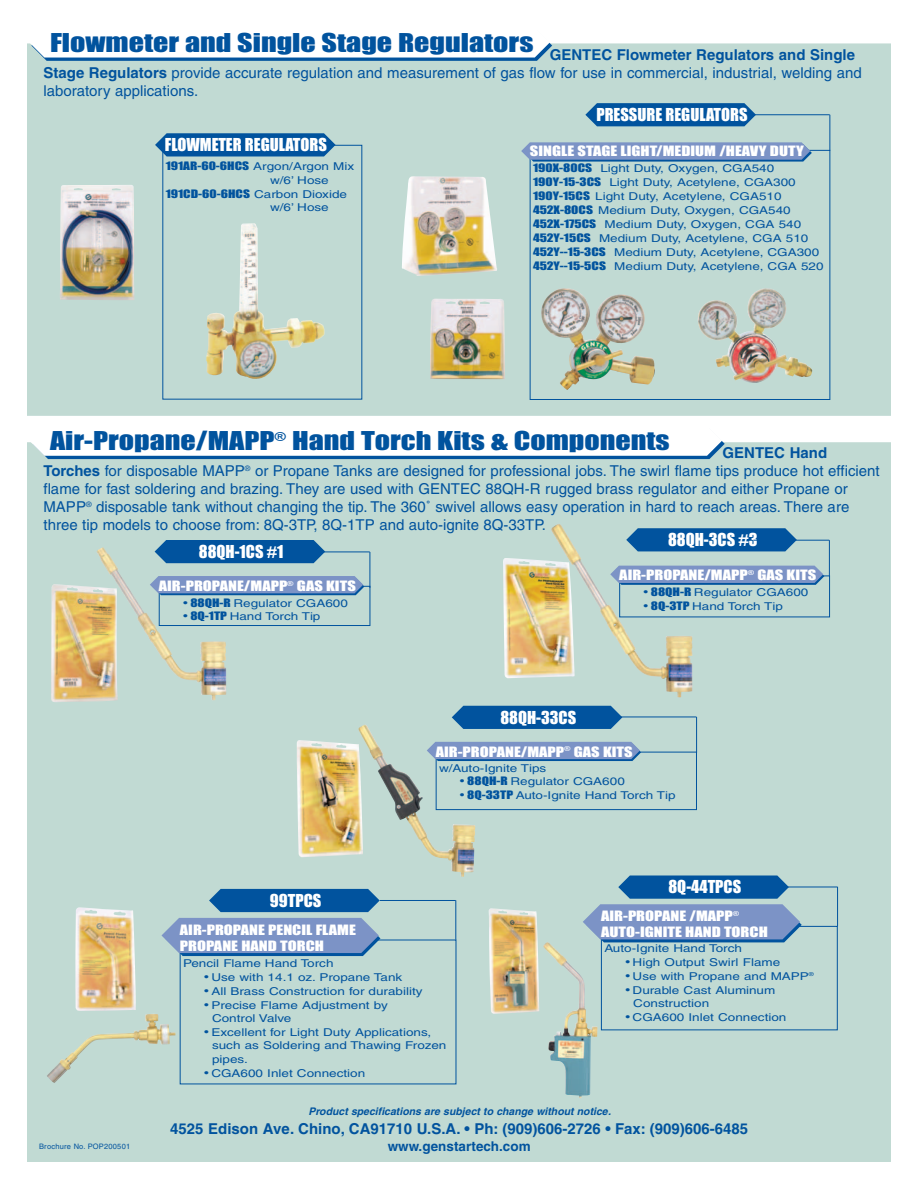
<style>
.page{position:relative;width:918px;height:1188px;background:#fff}
.page>*{position:absolute;margin:0;border:0;box-sizing:border-box;transform-origin:0 0}
.t1{font:24px "Impact";color:#01539e;scale:1.25 1}
.t2{font:16.5px "Impact";color:#fff}
.t3{font:15px/18px "Helvetica";color:#01539e}
.t4{font:700 15px "Helvetica";color:#01539e}
.t5{font:700 13.5px "Helvetica";color:#01539e}
.t6{font:13.2px/16.2px "Impact";color:#fff;scale:1.25 1}
.t7{font:10.8px/14px "Helvetica";color:#01539e;scale:1.25 1}
.t8{font:10.8px "Impact";color:#01539e;scale:1.25 1}
.t9{font:italic 700 10.5px "Helvetica";color:#01539e}
.t10{font:7.5px "Helvetica";letter-spacing:.03em;color:#01539e}
.s1{font-weight:700}
.s2{font-family:"Impact"}
.s3{font-family:"Helvetica"}
</style>
<div class="page">
<div style="left:28px;top:443px;width:862px;height:718px;background:#c1dad3"></div>
<img style="left:75px;top:907px;width:61px;height:104px">
<img style="left:489px;top:908px;width:50px;height:106px">
<svg style="left:29px;top:441px;width:696px;height:18px;background:#d0dfec"></svg>
<img style="left:51px;top:584px;width:64px;height:118px">
<img style="left:503px;top:558px;width:48px;height:120px">
<div style="left:159px;top:586px;width:211px;height:40px;border:1px solid #01539e"></div>
<svg style="left:226px;top:576px;width:138px;height:19px;background:#728fc2"></svg>
<div style="left:436px;top:752px;width:261px;height:58px;border:1px solid #01539e"></div>
<svg style="left:475px;top:742px;width:166px;height:19px;background:#718ec2"></svg>
<svg style="left:693px;top:566px;width:131px;height:19px;background:#718fc2"></svg>
<div style="left:28px;top:44px;width:862px;height:371px;background:#c1dad3"></div>
<img style="left:60px;top:185px;width:74px;height:115px">
<img style="left:402px;top:176px;width:95px;height:100px">
<div style="left:530px;top:150px;width:300px;height:250px;border:1px solid #01539e"></div>
<svg style="left:162px;top:918px;width:218px;height:38px;background:#7893c4"></svg>
<div style="left:601px;top:926px;width:237px;height:104px;border:1px solid #01539e"></div>
<svg style="left:29px;top:42px;width:523px;height:19px;background:#d0e0ec"></svg>
<img style="left:296px;top:740px;width:62px;height:117px">
<img style="left:541px;top:288px;width:114px;height:102px">
<img style="left:206px;top:223px;width:119px;height:156px">
<img style="left:698px;top:288px;width:114px;height:95px">
<img style="left:430px;top:299px;width:75px;height:80px">
<img style="left:96px;top:547px;width:130px;height:153px">
<img style="left:551px;top:524px;width:142px;height:174px">
<img style="left:358px;top:725px;width:117px;height:152px">
<img style="left:47px;top:1014px;width:129px;height:69px">
<img style="left:543px;top:942px;width:55px;height:156px">
<svg style="left:155px;top:540px;width:170px;height:23px;background:#0d5ba1"></svg>
<svg style="left:155px;top:133px;width:181px;height:23px;background:#0f5da1"></svg>
<svg style="left:585px;top:103px;width:171px;height:23px;background:#0f5da1"></svg>
<svg style="left:452px;top:706px;width:170px;height:23px;background:#0d5ba1"></svg>
<svg style="left:209px;top:889px;width:171px;height:23px;background:#0e5ca1"></svg>
<svg style="left:583px;top:876px;width:219px;height:66px"></svg>
<svg style="left:626px;top:528px;width:171px;height:23px;background:#105da2"></svg>
<svg style="left:521px;top:142px;width:291px;height:20px;background:#7592c3"></svg>
<hr style="left:754px;top:114px;width:76px;height:1px;background:#01539e">
<hr style="left:829px;top:115px;width:1px;height:36px;background:#01539e">
<hr style="left:753px;top:540px;width:76px;height:1px;background:#01539e">
<hr style="left:829px;top:540px;width:1px;height:36px;background:#01539e">
<hr style="left:621px;top:717px;width:75px;height:1px;background:#01539e">
<hr style="left:696px;top:717px;width:1px;height:36px;background:#01539e">
<hr style="left:380px;top:900px;width:76px;height:1px;background:#01539e">
<hr style="left:455px;top:900px;width:1px;height:40px;background:#01539e">
<hr style="left:762px;top:887px;width:75px;height:1px;background:#01539e">
<hr style="left:837px;top:887px;width:1px;height:39px;background:#01539e">
<hr style="left:294px;top:552px;width:76px;height:1px;background:#01539e">
<hr style="left:370px;top:552px;width:1px;height:36px;background:#01539e">
<h1 class="t1" style="left:50px;top:29px;width:388px">Flowmeter and Single Stage Regulators</h1>
<h3 class="t3" style="left:44px;top:47px;width:820px;text-indent:506px"><span class="s1">GENTEC Flowmeter Regulators and Single<br>Stage Regulators</span> provide accurate regulation and measurement of gas flow for use in commercial, industrial, welding and laboratory applications.</h3>
<h2 class="t2" style="left:165px;top:136px;width:164px">FLOWMETER REGULATORS</h2>
<p class="t7" style="left:270px;top:161px;width:69px;line-height:13.2px;text-indent:-104px"><span class="s2">191AR-60-6HCS</span> Argon/Argon Mix w/6’ Hose</p>
<p class="t8" style="left:166px;top:188px;width:147px">191CD-60-6HCS <span class="s3">Carbon Dioxide</span></p>
<p class="t7" style="left:270px;top:201px;width:48px">w/6’ Hose</p>
<h2 class="t2" style="left:596px;top:106px;width:153px">PRESSURE REGULATORS</h2>
<p class="t6" style="left:530px;top:144px;width:221px">SINGLE STAGE LIGHT/MEDIUM /HEAVY DUTY</p>
<p class="t7" style="left:533px;top:162px;width:234px"><span class="s2">190X-80CS</span> Light Duty, Oxygen, CGA540<br><span class="s2">190Y-15-3CS</span> Light Duty, Acetylene, CGA300<br><span class="s2">190Y-15CS</span> Light Duty, Acetylene, CGA510<br><span class="s2">452X-80CS</span> Medium Duty, Oxygen, CGA540<br><span class="s2">452X-175CS</span> Medium Duty, Oxygen, CGA 540<br><span class="s2">452Y-15CS</span> Medium Duty, Acetylene, CGA 510<br><span class="s2">452Y--15-3CS</span> Medium Duty, Acetylene, CGA300<br><span class="s2">452Y--15-5CS</span> Medium Duty, Acetylene, CGA 520</p>
<h1 class="t1" style="left:50px;top:428px;width:497px">Air-Propane/MAPP<sup>®</sup> Hand Torch Kits &amp; Components</h1>
<p class="t3" style="left:43px;top:445px;width:838px;text-indent:679px"><span class="s1">GENTEC Hand Torches</span> for disposable MAPP<sup>®</sup> or Propane Tanks are designed for professional jobs. The swirl flame tips produce hot efficient flame for fast soldering and brazing. They are used with GENTEC 88QH-R rugged brass regulator and either Propane or MAPP<sup>®</sup> disposable tank without changing the tip. The 360˚ swivel allows easy operation in hard to reach areas. There are three tip models to choose from: 8Q-3TP, 8Q-1TP and auto-ignite 8Q-33TP.</p>
<h2 class="t2" style="left:668px;top:531px;width:91px">88QH-3CS #3</h2>
<h2 class="t2" style="left:199px;top:542px;width:86px">88QH-1CS #1</h2>
<p class="t6" style="left:159px;top:578px;width:159px">AIR-PROPANE/MAPP<sup>®</sup> GAS KITS</p>
<p class="t7" style="left:183px;top:597px;width:133px"><span class="s2">• 88QH-R</span> Regulator CGA600</p>
<p class="t7" style="left:183px;top:611px;width:111px"><span class="s2">• 8Q-1TP</span> Hand Torch Tip</p>
<h2 class="t2" style="left:270px;top:891px;width:53px">99TPCS</h2>
<h2 class="t2" style="left:500px;top:708px;width:77px">88QH-33CS</h2>
<p class="t6" style="left:619px;top:568px;width:159px">AIR-PROPANE/MAPP<sup>®</sup> GAS KITS</p>
<p class="t7" style="left:643px;top:586px;width:133px"><span class="s2">• 88QH-R</span> Regulator CGA600</p>
<p class="t7" style="left:643px;top:600px;width:113px"><span class="s2">• 8Q-3TP</span> Hand Torch Tip</p>
<p class="t6" style="left:436px;top:744px;width:159px">AIR-PROPANE/MAPP<sup>®</sup> GAS KITS</p>
<p class="t7" style="left:439px;top:762px;width:87px">w/Auto-Ignite Tips</p>
<p class="t7" style="left:460px;top:776px;width:133px"><span class="s2">• 88QH-R</span> Regulator CGA600</p>
<p class="t7" style="left:460px;top:790px;width:174px"><span class="s2">• 8Q-33TP</span> Auto-Ignite Hand Torch Tip</p>
<h2 class="t2" style="left:668px;top:878px;width:74px">8Q-44TPCS</h2>
<p class="t6" style="left:180px;top:922px;width:142px">AIR-PROPANE PENCIL FLAME<br>PROPANE HAND TORCH</p>
<p class="t7" style="left:183px;top:957px;width:122px">Pencil Flame Hand Torch</p>
<p class="t7" style="left:204px;top:971px;width:160px"><span class="s2">•</span> Use with 14.1 oz. Propane Tank</p>
<p class="t7" style="left:204px;top:985px;width:176px"><span class="s2">•</span> All Brass Construction for durability</p>
<p class="t7" style="left:212px;top:999px;width:142px;line-height:13.2px;text-indent:-8px"><span class="s2">•</span> Precise Flame Adjustment by<br>Control Valve</p>
<p class="t7" style="left:212px;top:1026px;width:189px;line-height:13.5px;text-indent:-8px"><span class="s2">•</span> Excellent for Light Duty Applications, such as Soldering and Thawing Frozen pipes.</p>
<p class="t7" style="left:204px;top:1067px;width:130px"><span class="s2">•</span> CGA600 Inlet Connection</p>
<p class="t6" style="left:601px;top:909px;width:135px">AIR-PROPANE /MAPP<sup>®<br></sup>AUTO-IGNITE HAND TORCH</p>
<p class="t7" style="left:604px;top:943px;width:112px">Auto-Ignite Hand Torch</p>
<p class="t7" style="left:625px;top:956px;width:125px"><span class="s2">•</span> High Output Swirl Flame</p>
<p class="t7" style="left:625px;top:970px;width:152px"><span class="s2">•</span> Use with Propane and MAPP<sup>®</sup></p>
<p class="t7" style="left:633px;top:985px;width:115px;line-height:13.2px;text-indent:-8px"><span class="s2">•</span> Durable Cast Aluminum<br>Construction</p>
<p class="t7" style="left:625px;top:1011px;width:130px"><span class="s2">•</span> CGA600 Inlet Connection</p>
<p class="t9" style="left:308px;top:1108px;width:304px">Product specifications are subject to change without notice.</p>
<h3 class="t4" style="left:170px;top:1123px;width:579px">4525 Edison Ave. Chino, CA91710 U.S.A. • Ph: (909)606-2726 • Fax: (909)606-6485</h3>
<p class="t10" style="left:39px;top:1144px;width:93px">Brochure No. POP200501</p>
<p class="t5" style="left:388px;top:1141px;width:145px">www.genstartech.com</p>
</div>
